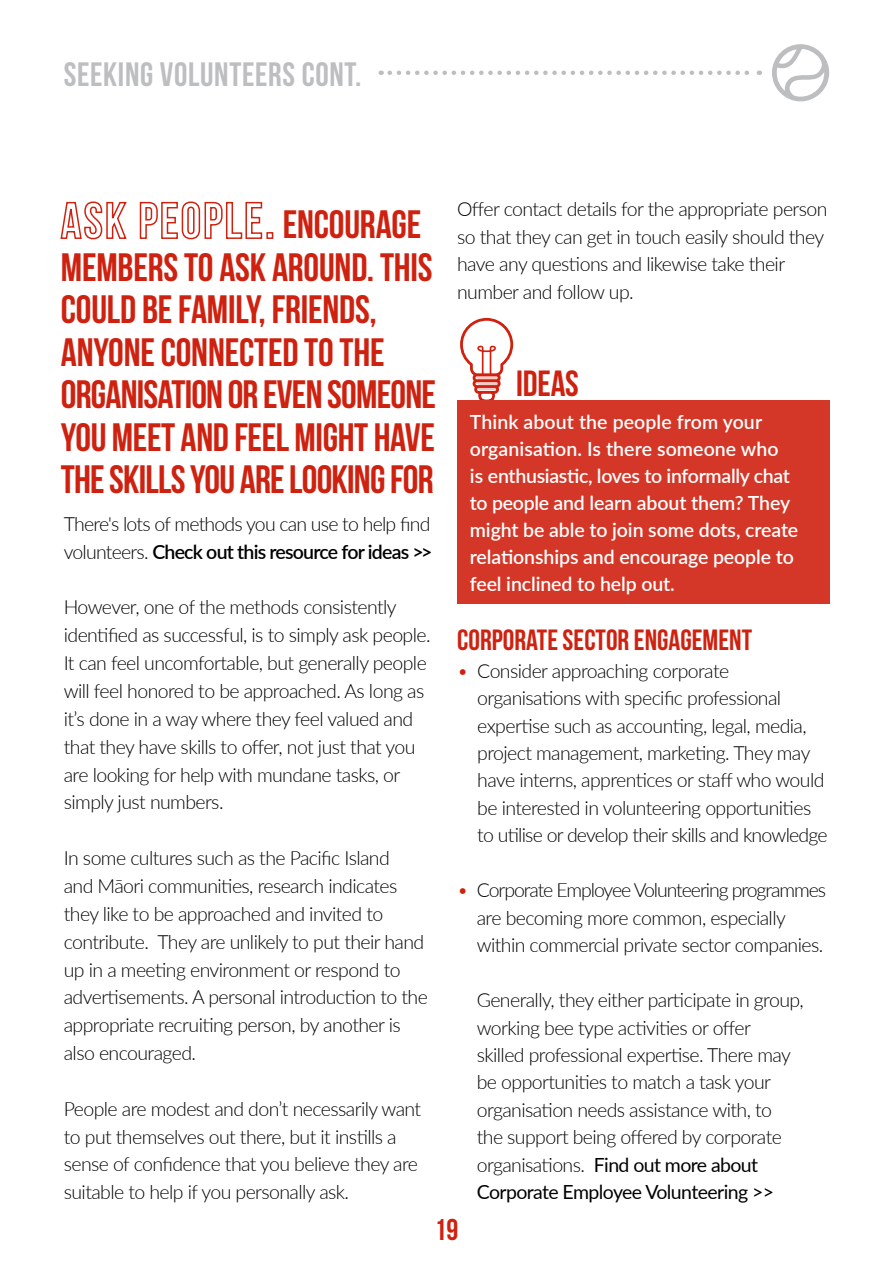
<style>
.page{position:relative;width:893px;height:1263px;background:#fff}
.page>*{position:absolute;margin:0;border:0;box-sizing:border-box;transform-origin:0 0}
.t1{font:39.6px/42.6px "Bebas Neue";letter-spacing:-.01em;color:#cf210f}
.t2{font:36.3px "Bebas Neue";letter-spacing:-.005em;color:#cf210f}
.t3{font:33.75px "Bebas Neue";letter-spacing:.02em;color:#bcbec0}
.t4{font:30px "Bebas Neue";color:#cf210f}
.t5{font:29.25px "Bebas Neue";color:#cf210f}
.t6{font:300 19.5px/27.9px "Lato";letter-spacing:-.03em;color:#000}
.t7{font:600 19.5px/27px "Lato";letter-spacing:-.005em;color:#fff}
.s1{font-weight:600}
.s2{color:#cf210f}
.s3{font-weight:400}
</style>
<div class="page">
<svg style="left:390px;top:71px;width:370px;height:4px"></svg>
<svg style="left:772px;top:44px;width:57px;height:57px"></svg>
<svg style="left:60px;top:201px;width:67px;height:39px"></svg>
<svg style="left:139px;top:201px;width:124px;height:39px"></svg>
<div style="left:266px;top:232px;width:7px;height:7px;border:1px solid #cf210f"></div>
<svg style="left:460px;top:318px;width:53px;height:83px"></svg>
<div style="left:457px;top:401px;width:372px;height:203px;background:#d43727"></div>
<h3 class="t3" style="left:64px;top:56px;width:299px">SEEKING VOLUNTEERS CONT.</h3>
<h1 class="t1" style="left:61px;top:203px;width:377px;text-indent:222px">ENCOURAGE<br>MEMBERS TO ASK AROUND. THIS<br>COULD BE FAMILY, FRIENDS,<br>ANYONE CONNECTED TO THE<br>ORGANISATION OR EVEN SOMEONE<br>YOU MEET AND FEEL MIGHT HAVE<br>THE SKILLS YOU ARE LOOKING FOR</h1>
<p class="t6" style="left:64px;top:509px;width:370px">There's lots of methods you can use to help find volunteers. <span class="s1">Check out this resource for ideas &gt;&gt;</span></p>
<p class="t6" style="left:64px;top:593px;width:368px">However, one of the methods consistently identified as successful, is to simply ask people.<br>It can feel uncomfortable, but generally people will feel honored to be approached. As long as it’s done in a way where they feel valued and that they have skills to offer, not just that you are looking for help with mundane tasks, or simply just numbers.</p>
<p class="t6" style="left:64px;top:843px;width:366px">In some cultures such as the Pacific Island<br>and Māori communities, research indicates they like to be approached and invited to contribute. They are unlikely to put their hand up in a meeting environment or respond to advertisements. A personal introduction to the appropriate recruiting person, by another is also encouraged.</p>
<p class="t6" style="left:64px;top:1094px;width:359px">People are modest and don’t necessarily want to put themselves out there, but it instills a sense of confidence that you believe they are suitable to help if you personally ask.</p>
<p class="t6" style="left:457px;top:195px;width:372px;line-height:27.5px">Offer contact details for the appropriate person so that they can get in touch easily should they have any questions and likewise take their number and follow up.</p>
<h2 class="t2" style="left:516px;top:364px;width:64px">IDEAS</h2>
<p class="t7" style="left:470px;top:408px;width:330px">Think about the people from your organisation. Is there someone who<br>is enthusiastic, loves to informally chat to people and learn about them? They might be able to join some dots, create relationships and encourage people to feel inclined to help out.</p>
<h3 class="t5" style="left:457px;top:624px;width:296px">CORPORATE SECTOR ENGAGEMENT</h3>
<p class="t6" style="left:477px;top:656px;width:352px;line-height:27.5px;text-indent:-20px"><span class="s2">•</span> Consider approaching corporate organisations with specific professional expertise such as accounting, legal, media, project management, marketing. They may have interns, apprentices or staff who would be interested in volunteering opportunities to utilise or develop their skills and knowledge</p>
<p class="t6" style="left:477px;top:876px;width:351px;line-height:27.5px;text-indent:-20px"><span class="s2">•</span> Corporate Employee Volunteering programmes are becoming more common, especially within commercial private sector companies.</p>
<p class="t6" style="left:477px;top:986px;width:329px;line-height:27.5px">Generally, they either participate in group, working bee type activities or offer<br>skilled professional expertise. There may be opportunities to match a task your organisation needs assistance with, to<br>the support being offered by corporate organisations. <span class="s3">Find out more about Corporate Employee Volunteering &gt;&gt;</span></p>
<h3 class="t4" style="left:435px;top:1214px;width:25px">19</h3>
</div>
